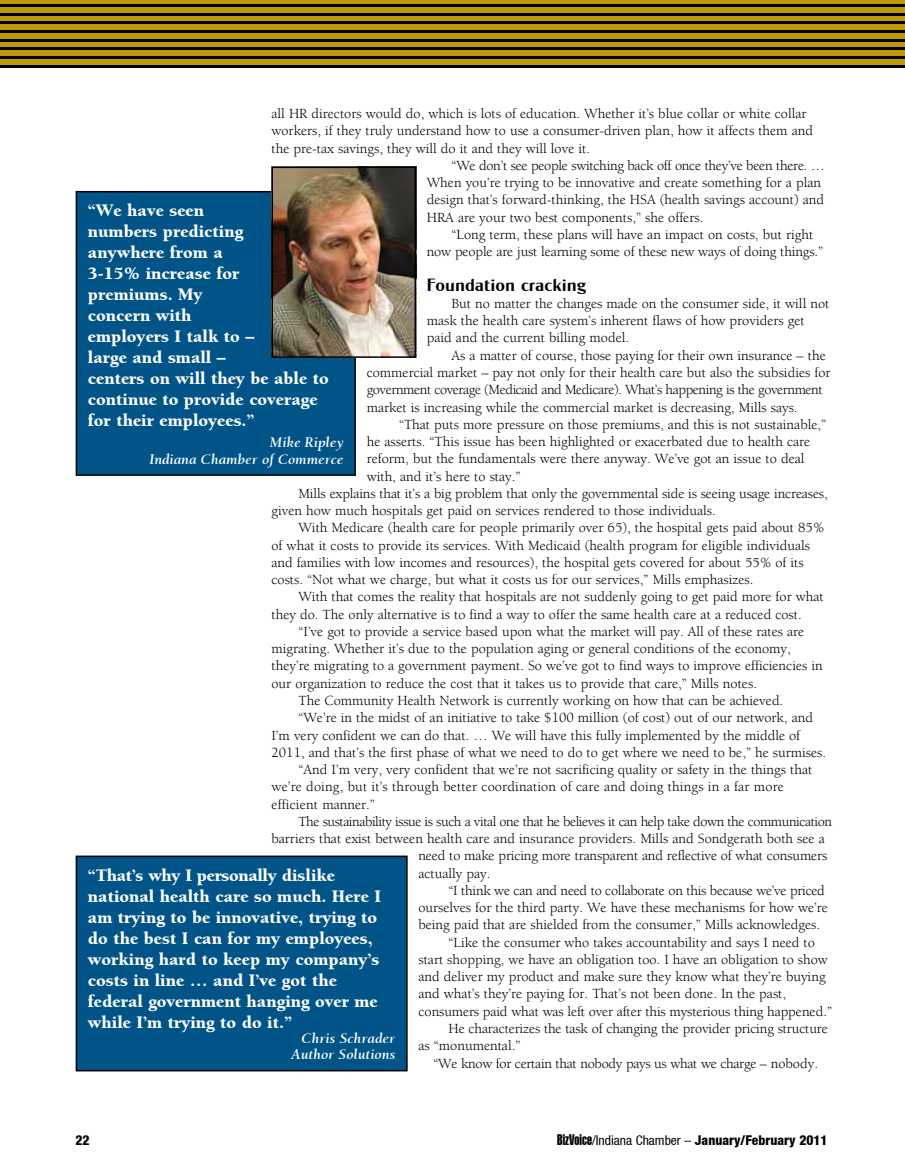
<style>
.page{position:relative;width:905px;height:1175px;background:#fff}
.page>*{position:absolute;margin:0;border:0;box-sizing:border-box;transform-origin:0 0}
.t1{font:900 18px/21px "Berkeley";color:#fff}
.t2{font:18px "Cg Globe Gothic Bd";color:#000}
.t3{font:italic 700 15px/16.5px "Berkeley";color:#fff;text-align:right}
.t4{font:14.25px/17.2px "Berkeley";color:#000}
.t5{font:14.25px "Berkeley";letter-spacing:-.02em;color:#000}
.t6{font:14.25px "Berkeley";letter-spacing:-.03em;color:#000}
.t7{font:800 condensed 13.5px "Helvetica Neue";color:#000}
.s1{font-family:"Helvetica Extra Compressed";font-weight:400;font-stretch:normal;font-size:15px}
.s2{font-weight:400}
</style>
<div class="page">
<div style="left:76px;top:192px;width:279px;height:283px;background:#005488"></div>
<div style="left:76px;top:191px;width:280px;height:285px;border:2px solid #000"></div>
<img style="left:274px;top:169px;width:139px;height:186px">
<div style="left:271px;top:166px;width:145px;height:192px;border:2px solid #000"></div>
<div style="left:0;top:0;width:904px;height:68px;background:#bc9905"></div>
<hr style="left:0;top:4px;width:904px;height:3px;background:#000">
<hr style="left:0;top:13px;width:904px;height:3px;background:#000">
<hr style="left:0;top:22px;width:904px;height:2px;background:#000">
<hr style="left:0;top:30px;width:904px;height:3px;background:#000">
<hr style="left:0;top:39px;width:904px;height:3px;background:#000">
<hr style="left:0;top:48px;width:904px;height:2px;background:#000">
<hr style="left:0;top:56px;width:904px;height:3px;background:#000">
<hr style="left:0;top:65px;width:904px;height:3px;background:#000">
<div style="left:76px;top:856px;width:331px;height:214px;background:#005488"></div>
<div style="left:76px;top:855px;width:331px;height:216px;border:2px solid #000"></div>
<p class="t4" style="left:271px;top:105px;width:536px">all HR directors would do, which is lots of education. Whether it’s blue collar or white collar</p>
<p class="t4" style="left:271px;top:123px;width:543px">workers, if they truly understand how to use a consumer-driven plan, how it affects them and</p>
<p class="t4" style="left:271px;top:140px;width:320px">the pre-tax savings, they will do it and they will love it.</p>
<p class="t5" style="left:451px;top:158px;width:375px">“We don’t see people switching back off once they’ve been there. …</p>
<p class="t4" style="left:427px;top:174px;width:396px">When you’re trying to be innovative and create something for a plan</p>
<p class="t4" style="left:427px;top:192px;width:399px">design that’s forward-thinking, the HSA (health savings account) and</p>
<p class="t4" style="left:427px;top:209px;width:278px">HRA are your two best components,” she offers.</p>
<p class="t4" style="left:451px;top:226px;width:363px">“Long term, these plans will have an impact on costs, but right</p>
<p class="t4" style="left:427px;top:243px;width:398px">now people are just learning some of these new ways of doing things.”</p>
<p class="t2" style="left:427px;top:273px;width:161px">Foundation cracking</p>
<p class="t4" style="left:427px;top:295px;width:404px;text-indent:25px">But no matter the changes made on the consumer side, it will not mask the health care system’s inherent flaws of how providers get paid and the current billing model.</p>
<p class="t4" style="left:367px;top:347px;width:465px;text-indent:85px">As a matter of course, those paying for their own insurance – the commercial market – pay not only for their health care but also the subsidies for government coverage (Medicaid and Medicare). What’s happening is the government market is increasing while the commercial market is decreasing, Mills says.</p>
<p class="t4" style="left:399px;top:416px;width:428px">“That puts more pressure on those premiums, and this is not sustainable,”</p>
<p class="t4" style="left:367px;top:433px;width:445px">he asserts. “This issue has been highlighted or exacerbated due to health care</p>
<p class="t4" style="left:367px;top:450px;width:439px">reform, but the fundamentals were there anyway. We’ve got an issue to deal</p>
<p class="t4" style="left:367px;top:468px;width:155px">with, and it’s here to stay.”</p>
<p class="t4" style="left:298px;top:485px;width:530px">Mills explains that it’s a big problem that only the governmental side is seeing usage increases,</p>
<p class="t4" style="left:271px;top:502px;width:446px">given how much hospitals get paid on services rendered to those individuals.</p>
<p class="t4" style="left:298px;top:519px;width:527px">With Medicare (health care for people primarily over 65), the hospital gets paid about 85%</p>
<p class="t4" style="left:271px;top:537px;width:540px">of what it costs to provide its services. With Medicaid (health program for eligible individuals</p>
<p class="t4" style="left:271px;top:554px;width:534px">and families with low incomes and resources), the hospital gets covered for about 55% of its</p>
<p class="t4" style="left:271px;top:571px;width:483px">costs. “Not what we charge, but what it costs us for our services,” Mills emphasizes.</p>
<p class="t4" style="left:298px;top:588px;width:526px">With that comes the reality that hospitals are not suddenly going to get paid more for what</p>
<p class="t4" style="left:271px;top:606px;width:531px">they do. The only alternative is to find a way to offer the same health care at a reduced cost.</p>
<p class="t4" style="left:298px;top:623px;width:507px">“I’ve got to provide a service based upon what the market will pay. All of these rates are</p>
<p class="t4" style="left:271px;top:640px;width:521px">migrating. Whether it’s due to the population aging or general conditions of the economy,</p>
<p class="t4" style="left:271px;top:657px;width:552px">they’re migrating to a government payment. So we’ve got to find ways to improve efficiencies in</p>
<p class="t4" style="left:271px;top:675px;width:487px">our organization to reduce the cost that it takes us to provide that care,” Mills notes.</p>
<p class="t4" style="left:298px;top:692px;width:486px">The Community Health Network is currently working on how that can be achieved.</p>
<p class="t4" style="left:298px;top:709px;width:516px">“We’re in the midst of an initiative to take $100 million (of cost) out of our network, and</p>
<p class="t4" style="left:271px;top:726px;width:530px">I’m very confident we can do that. … We will have this fully implemented by the middle of</p>
<p class="t4" style="left:271px;top:744px;width:556px">2011, and that’s the first phase of what we need to do to get where we need to be,” he surmises.</p>
<p class="t4" style="left:298px;top:761px;width:515px">“And I’m very, very confident that we’re not sacrificing quality or safety in the things that</p>
<p class="t4" style="left:271px;top:778px;width:514px">we’re doing, but it’s through better coordination of care and doing things in a far more</p>
<p class="t4" style="left:271px;top:795px;width:105px">efficient manner.”</p>
<p class="t6" style="left:298px;top:814px;width:535px">The sustainability issue is such a vital one that he believes it can help take down the communication</p>
<p class="t4" style="left:271px;top:830px;width:555px">barriers that exist between health care and insurance providers. Mills and Sondgerath both see a</p>
<p class="t4" style="left:418px;top:847px;width:410px">need to make pricing more transparent and reflective of what consumers</p>
<p class="t4" style="left:418px;top:864px;width:74px">actually pay.</p>
<p class="t5" style="left:448px;top:883px;width:378px">“I think we can and need to collaborate on this because we’ve priced</p>
<p class="t4" style="left:418px;top:899px;width:411px">ourselves for the third party. We have these mechanisms for how we’re</p>
<p class="t4" style="left:418px;top:916px;width:403px">being paid that are shielded from the consumer,” Mills acknowledges.</p>
<p class="t4" style="left:448px;top:934px;width:368px">“Like the consumer who takes accountability and says I need to</p>
<p class="t4" style="left:418px;top:951px;width:411px">start shopping, we have an obligation too. I have an obligation to show</p>
<p class="t4" style="left:418px;top:968px;width:408px">and deliver my product and make sure they know what they’re buying</p>
<p class="t4" style="left:418px;top:985px;width:369px">and what’s they’re paying for. That’s not been done. In the past,</p>
<p class="t4" style="left:418px;top:1003px;width:415px">consumers paid what was left over after this mysterious thing happened.”</p>
<p class="t4" style="left:448px;top:1020px;width:381px">He characterizes the task of changing the provider pricing structure</p>
<p class="t4" style="left:418px;top:1037px;width:103px">as “monumental.”</p>
<p class="t5" style="left:433px;top:1055px;width:386px">“We know for certain that nobody pays us what we charge – nobody.</p>
<p class="t1" style="left:88px;top:200px;width:242px">“We have seen<br>numbers predicting<br>anywhere from a<br>3-15% increase for premiums. My<br>concern with<br>employers I talk to –<br>large and small –<br>centers on will they be able to continue to provide coverage for their employees.”</p>
<p class="t3" style="left:149px;top:434px;width:196px">Mike Ripley<br>Indiana Chamber of Commerce</p>
<p class="t1" style="left:88px;top:864px;width:295px">“That’s why I personally dislike national health care so much. Here I am trying to be innovative, trying to do the best I can for my employees, working hard to keep my company’s costs in line … and I’ve got the federal government hanging over me while I’m trying to do it.”</p>
<p class="t3" style="left:291px;top:1030px;width:106px">Chris Schrader<br>Author Solutions</p>
<p class="t7" style="left:76px;top:1132px;width:16px">22</p>
<p class="t7" style="left:557px;top:1132px;width:272px"><span class="s1">BizVoice</span><span class="s2">/Indiana Chamber –</span> January/February 2011</p>
</div>
